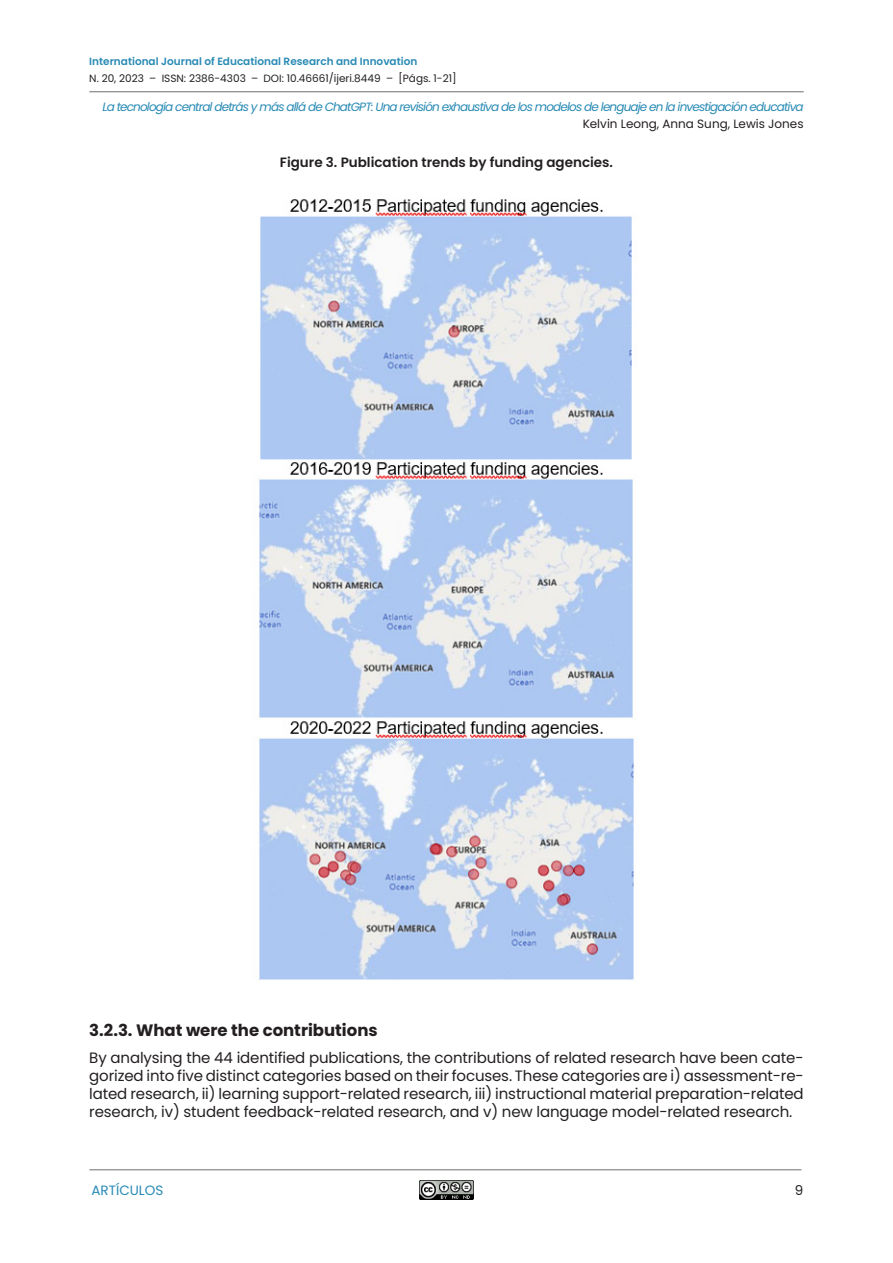
<style>
.page{position:relative;width:893px;height:1263px;background:#fff}
.page>*{position:absolute;margin:0;border:0;box-sizing:border-box;transform-origin:0 0}
.NIVEL-3{font:700 16.5px "Poppins";color:#231f20}
.PARRAFO{font:15px/18px "Poppins";letter-spacing:-.01em;color:#231f20;text-align:justify}
.IMAGEN-TITULO{font:600 13.5px "Poppins";color:#231f20}
.t1{font:13.5px "Poppins";color:#288ab4}
.t2{font:13.5px "Poppins";color:#231f20}
.t3{font:italic 12px "Poppins";letter-spacing:-.07em;color:#288ab4}
.t4{font:12px "Poppins";color:#231f20}
.t5{font:10.5px "Poppins";color:#231f20}
.t6{font:600 10.5px "Poppins";color:#288ab4}
</style>
<div class="page">
<img style="left:420px;top:1180px;width:53px;height:19px">
<hr style="left:89px;top:1169px;width:712px;height:1px;background:#706f6f">
<hr style="left:89px;top:91px;width:715px;height:1px;background:#706f6f">
<img style="left:259px;top:199px;width:375px;height:781px">
<p class="t6" style="left:89px;top:55px;width:330px">International Journal of Educational Research and Innovation</p>
<p class="t5" style="left:89px;top:72px;width:369px">N. 20, 2023 – ISSN: 2386-4303 – DOI: 10.46661/ijeri.8449 – [Págs. 1-21]</p>
<p class="t3" style="left:102px;top:100px;width:703px">La tecnología central detrás y más allá de ChatGPT: Una revisión exhaustiva de los modelos de lenguaje en la investigación educativa</p>
<p class="t4" style="left:583px;top:117px;width:222px">Kelvin Leong, Anna Sung, Lewis Jones</p>
<p class="IMAGEN-TITULO" style="left:280px;top:155px;width:335px">Figure 3. Publication trends by funding agencies.</p>
<h3 class="NIVEL-3" style="left:89px;top:1021px;width:290px">3.2.3. What were the contributions</h3>
<p class="PARRAFO" style="left:89px;top:1048px;width:716px">By analysing the 44 identified publications, the contributions of related research have been cate&shy;gorized into five distinct categories based on their focuses. These categories are i) assessment-re&shy;lated research, ii) learning support-related research, iii) instructional material preparation-related research, iv) student feedback-related research, and v) new language model-related research.</p>
<p class="t1" style="left:91px;top:1182px;width:73px">ARTÍCULOS</p>
<p class="t2" style="left:795px;top:1182px;width:10px">9</p>
</div>
